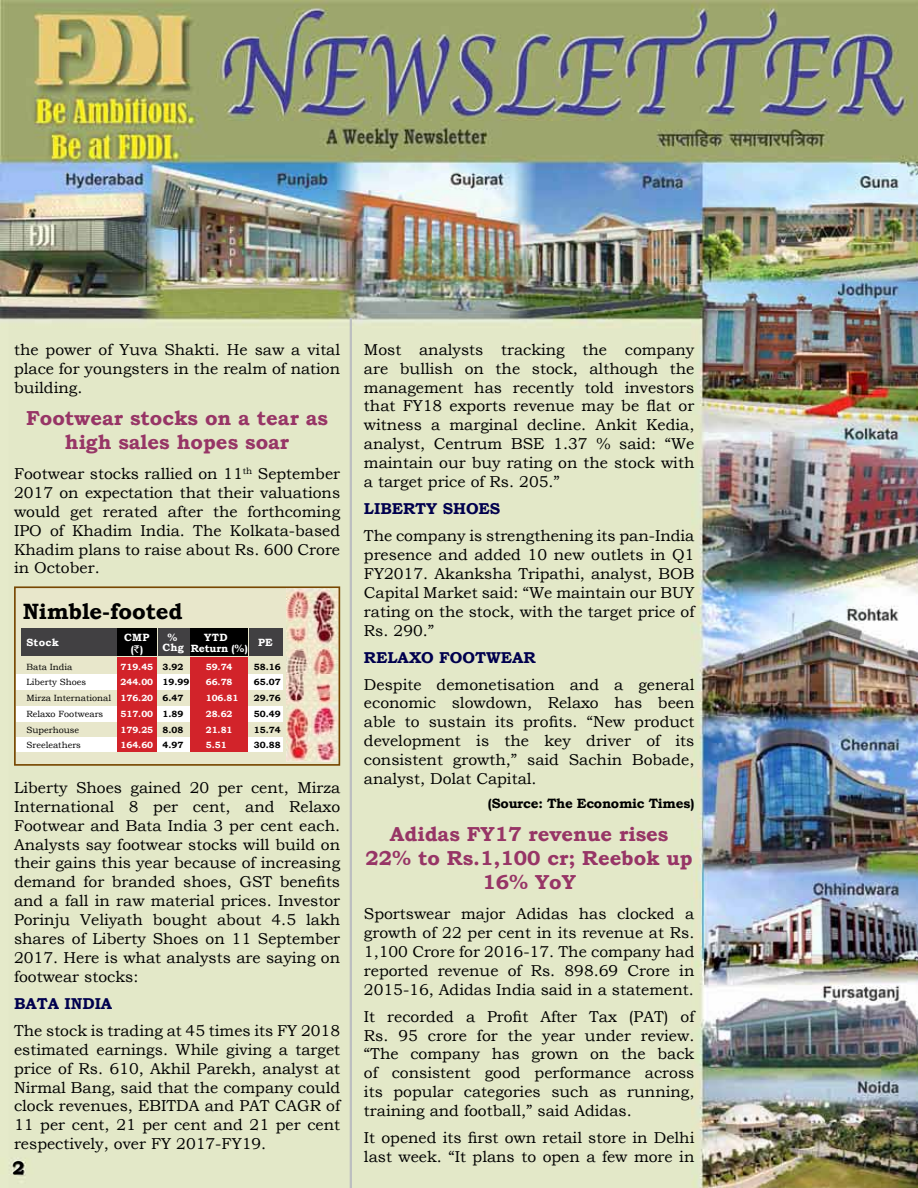
<style>
.page{position:relative;width:918px;height:1188px;background:#fff}
.page>*{position:absolute;margin:0;border:0;box-sizing:border-box;transform-origin:0 0}
.t1{font:700 22.2px "Bookman Old Style";letter-spacing:-.005em;color:#000}
.t2{font:700 20.25px/24.3px "Bookman Old Style";color:#973566;text-align:center}
.t3{font:700 18.45px "Bookman Old Style";color:#000}
.t4{font:15.75px/18.9px "Bookman Old Style";color:#000;text-align:justify}
.t5{font:700 15.75px "Bookman Old Style";color:#00004e}
.t6{font:700 13.5px "Bookman Old Style";letter-spacing:-.02em;color:#000}
.t7{font:700 10.5px "Bookman Old Style";letter-spacing:.025em;color:#fff}
.t8{font:700 10.5px "Bookman Old Style";letter-spacing:-.015em;color:#fff}
.t9{font:9px/15.8px "Bookman Old Style";color:#000}
.t10{font:700 9px/15.8px "Bookman Old Style";color:#fff;text-align:justify}
.t11{font:700 9px/15.8px "Bookman Old Style";color:#000}
.s1{font-family:"Rupee Foradian";font-weight:400}
</style>
<div class="page">
<img style="left:0;top:0;width:918px;height:1188px">
<hr style="left:350px;top:318px;width:2px;height:870px;background:#bcbec0">
<div style="left:15px;top:587px;width:324px;height:178px;background:#e8e7cb"></div>
<img style="left:287px;top:589px;width:50px;height:172px">
<div style="left:14px;top:586px;width:326px;height:180px;border:2px solid #774701"></div>
<div style="left:21px;top:629px;width:95px;height:27px;background:#414042"></div>
<div style="left:16px;top:674px;width:266px;height:16px;background:#fff"></div>
<div style="left:16px;top:706px;width:266px;height:15px;background:#fff"></div>
<div style="left:16px;top:738px;width:266px;height:14px;background:#fff"></div>
<div style="left:158px;top:629px;width:32px;height:27px;background:#414042"></div>
<div style="left:118px;top:657px;width:39px;height:17px;background:#d2232a"></div>
<div style="left:118px;top:690px;width:39px;height:15px;background:#d2232a"></div>
<div style="left:118px;top:674px;width:39px;height:16px;background:#d2232a"></div>
<div style="left:118px;top:706px;width:39px;height:17px;background:#d2232a"></div>
<div style="left:118px;top:723px;width:39px;height:14px;background:#d2232a"></div>
<div style="left:118px;top:738px;width:39px;height:14px;background:#d2232a"></div>
<div style="left:249px;top:629px;width:33px;height:27px;background:#414042"></div>
<div style="left:191px;top:657px;width:57px;height:17px;background:#d2232a"></div>
<div style="left:191px;top:690px;width:57px;height:15px;background:#d2232a"></div>
<div style="left:191px;top:674px;width:57px;height:16px;background:#d2232a"></div>
<div style="left:191px;top:706px;width:57px;height:17px;background:#d2232a"></div>
<div style="left:191px;top:723px;width:57px;height:14px;background:#d2232a"></div>
<div style="left:191px;top:738px;width:57px;height:14px;background:#d2232a"></div>
<div style="left:118px;top:629px;width:39px;height:27px;background:#000"></div>
<div style="left:191px;top:629px;width:57px;height:27px;background:#000"></div>
<p class="t4" style="left:14px;top:340px;width:328px">the power of Yuva Shakti. He saw a vital place for youngsters in the realm of nation building.</p>
<p class="t2" style="left:26px;top:406px;width:304px">Footwear stocks on a tear as high sales hopes soar</p>
<p class="t4" style="left:14px;top:464px;width:328px">Footwear stocks rallied on 11<sup>th</sup> September 2017 on expectation that their valuations would get rerated after the forthcoming IPO of Khadim India. The Kolkata-based Khadim plans to raise about Rs. 600 Crore in October.</p>
<h1 class="t1" style="left:23px;top:595px;width:162px">Nimble-footed</h1>
<p class="t7" style="left:26px;top:635px;width:34px">Stock</p>
<p class="t7" style="left:258px;top:635px;width:16px">PE</p>
<p class="t7" style="left:124px;top:630px;width:27px">CMP</p>
<p class="t7" style="left:167px;top:630px;width:11px">%</p>
<p class="t7" style="left:204px;top:630px;width:25px">YTD</p>
<p class="t7" style="left:131px;top:642px;width:14px">(<span class="s1">`</span>)</p>
<p class="t8" style="left:163px;top:641px;width:87px">Chg Return (%)</p>
<p class="t9" style="left:26px;top:659px;width:86px">Bata India<br>Liberty Shoes<br>Mirza International<br>Relaxo Footwears<br>Superhouse<br>Sreeleathers</p>
<p class="t10" style="left:120px;top:658px;width:34px">719.45<br>244.00<br>176.20<br>517.00<br>179.25<br>164.60</p>
<p class="t11" style="left:163px;top:658px;width:28px">3.92<br>19.99<br>6.47<br>1.89<br>8.08<br>4.97</p>
<p class="t10" style="left:206px;top:658px;width:34px;text-align:left">59.74<br>66.78<br>106.81<br>28.62<br>21.81<br>5.51</p>
<p class="t11" style="left:254px;top:658px;width:28px;text-align:justify">58.16<br>65.07<br>29.76<br>50.49<br>15.74<br>30.88</p>
<p class="t4" style="left:14px;top:778px;width:328px">Liberty Shoes gained 20 per cent, Mirza International 8 per cent, and Relaxo Footwear and Bata India 3 per cent each.<br>Analysts say footwear stocks will build on their gains this year because of increasing demand for branded shoes, GST benefits and a fall in raw material prices. Investor Porinju Veliyath bought about 4.5 lakh shares of Liberty Shoes on 11 September 2017. Here is what analysts are saying on footwear stocks:</p>
<p class="t5" style="left:14px;top:992px;width:100px">BATA INDIA</p>
<p class="t4" style="left:14px;top:1021px;width:328px">The stock is trading at 45 times its FY 2018 estimated earnings. While giving a target price of Rs. 610, Akhil Parekh, analyst at Nirmal Bang, said that the company could clock revenues, EBITDA and PAT CAGR of 11 per cent, 21 per cent and 21 per cent respectively, over FY 2017-FY19.</p>
<p class="t3" style="left:13px;top:1154px;width:14px">2</p>
<p class="t4" style="left:364px;top:340px;width:332px">Most analysts tracking the company are bullish on the stock, although the management has recently told investors that FY18 exports revenue may be flat or witness a marginal decline. Ankit Kedia, analyst, Centrum BSE 1.37 % said: “We maintain our buy rating on the stock with a target price of Rs. 205.”</p>
<p class="t5" style="left:364px;top:497px;width:138px">LIBERTY SHOES</p>
<p class="t4" style="left:364px;top:526px;width:332px">The company is strengthening its pan-India presence and added 10 new outlets in Q1<br>FY2017. Akanksha Tripathi, analyst, BOB Capital Market said: “We maintain our BUY rating on the stock, with the target price of Rs. 290.”</p>
<p class="t5" style="left:364px;top:646px;width:173px">RELAXO FOOTWEAR</p>
<p class="t4" style="left:364px;top:675px;width:332px">Despite demonetisation and a general economic slowdown, Relaxo has been able to sustain its profits. “New product development is the key driver of its consistent growth,” said Sachin Bobade, analyst, Dolat Capital.</p>
<p class="t6" style="left:488px;top:794px;width:208px">(Source: The Economic Times)</p>
<p class="t2" style="left:366px;top:821px;width:329px">Adidas FY17 revenue rises<br>22% to Rs.1,100 cr; Reebok up<br>16% YoY</p>
<p class="t4" style="left:364px;top:904px;width:332px">Sportswear major Adidas has clocked a growth of 22 per cent in its revenue at Rs.<br>1,100 Crore for 2016-17. The company had reported revenue of Rs. 898.69 Crore in 2015-16, Adidas India said in a statement.</p>
<p class="t4" style="left:364px;top:1007px;width:332px">It recorded a Profit After Tax (PAT) of Rs. 95 crore for the year under review. “The company has grown on the back of consistent good performance across its popular categories such as running, training and football,” said Adidas.</p>
<p class="t4" style="left:364px;top:1128px;width:332px">It opened its first own retail store in Delhi last week. “It plans to open a few more in</p>
</div>
